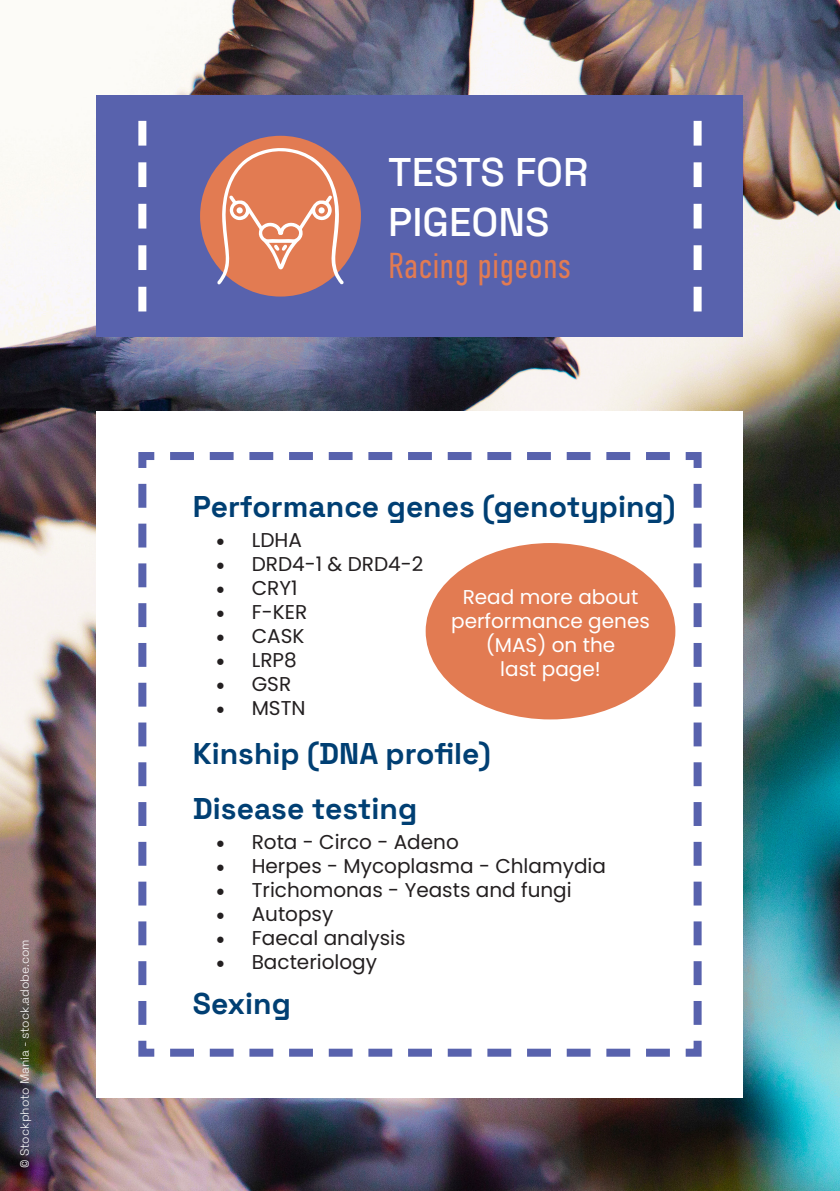
<style>
.page{position:relative;width:840px;height:1191px;background:#fff}
.page>*{position:absolute;margin:0;border:0;box-sizing:border-box;transform-origin:0 0}
.t1{font:500 40px/50px "Space Grotesk";color:#fff}
.t2{font:300 36px "DIN Condensed";color:#e27b52}
.t3{font:700 30px "Space Grotesk";color:#003f73}
.t4{font:20px "Poppins";color:#231f20}
.t5{font:20px/24px "Poppins";color:#fff;text-align:center}
.t6{font:300 12px "Space Grotesk";color:#fff}
.s1{font-family:"Minion Pro";font-size:24px}
</style>
<div class="page">
<img style="left:0;top:0;width:839px;height:1191px">
<div style="left:97px;top:411px;width:645px;height:686px;background:#fff"></div>
<div style="left:97px;top:95px;width:645px;height:242px;background:#5862ad"></div>
<svg style="left:138px;top:121px;width:8px;height:190px"></svg>
<svg style="left:693px;top:121px;width:8px;height:190px"></svg>
<svg style="left:138px;top:452px;width:564px;height:605px"></svg>
<div style="left:425px;top:543px;width:250px;height:176px;background:#e27b52;border-radius:50%"></div>
<div style="left:200px;top:136px;width:161px;height:160px;background:#e27b52;border-radius:50%"></div>
<svg style="left:217px;top:148px;width:127px;height:136px"></svg>
<p class="t6" style="left:16px;top:1167px;width:230px;rotate:-90deg">© Stockphoto Mania - stock.adobe.com</p>
<p class="t1" style="left:388px;top:144px;width:202px">TESTS FOR<br>PIGEONS</p>
<p class="t2" style="left:388px;top:246px;width:184px">Racing pigeons</p>
<p class="t3" style="left:193px;top:483px;width:483px">Performance genes (genotyping)</p>
<p class="t4" style="left:215px;top:528px;width:88px"><span class="s1">•</span> LDHA</p>
<p class="t4" style="left:215px;top:552px;width:209px"><span class="s1">•</span> DRD4-1 &amp; DRD4-2</p>
<p class="t4" style="left:215px;top:576px;width:83px"><span class="s1">•</span> CRY1</p>
<p class="t4" style="left:215px;top:600px;width:93px"><span class="s1">•</span> F-KER</p>
<p class="t4" style="left:215px;top:624px;width:90px"><span class="s1">•</span> CASK</p>
<p class="t4" style="left:215px;top:648px;width:82px"><span class="s1">•</span> LRP8</p>
<p class="t4" style="left:215px;top:672px;width:77px"><span class="s1">•</span> GSR</p>
<p class="t4" style="left:215px;top:696px;width:91px"><span class="s1">•</span> MSTN</p>
<p class="t5" style="left:451px;top:585px;width:200px">Read more about performance genes (MAS) on the<br>last page!</p>
<p class="t3" style="left:193px;top:730px;width:299px">Kinship (DNA profile)</p>
<p class="t3" style="left:193px;top:785px;width:226px">Disease testing</p>
<p class="t4" style="left:215px;top:830px;width:244px"><span class="s1">•</span> Rota - Circo - Adeno</p>
<p class="t4" style="left:215px;top:854px;width:391px"><span class="s1">•</span> Herpes - Mycoplasma - Chlamydia</p>
<p class="t4" style="left:215px;top:878px;width:357px"><span class="s1">•</span> Trichomonas - Yeasts and fungi</p>
<p class="t4" style="left:215px;top:902px;width:119px"><span class="s1">•</span> Autopsy</p>
<p class="t4" style="left:215px;top:926px;width:191px"><span class="s1">•</span> Faecal analysis</p>
<p class="t4" style="left:215px;top:950px;width:163px"><span class="s1">•</span> Bacteriology</p>
<p class="t3" style="left:193px;top:979px;width:99px">Sexing</p>
</div>
